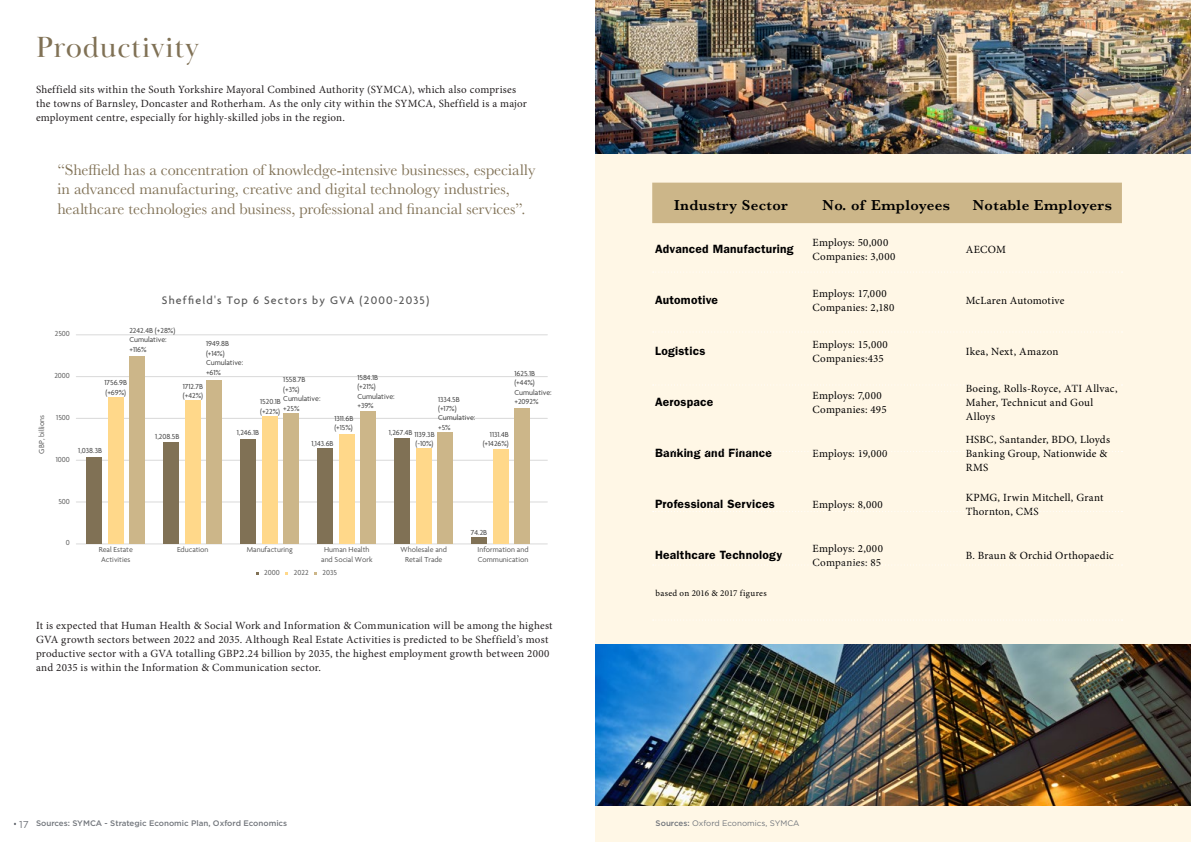
<style>
.page{position:relative;width:1191px;height:842px;background:#fff}
.page>*{position:absolute;margin:0;border:0;box-sizing:border-box;transform-origin:0 0}
.Title_mini{font:30px "Baskerville Display PT";letter-spacing:.025em;color:#807155}
.Highlight_Text{font:16px/19.2px "Baskerville";color:#807155}
.t1{font:600 15px "Baskerville";letter-spacing:.025em;color:#000}
.Body_Text{font:600 12px "ITC Franklin Gothic Std";letter-spacing:.02em;color:#000}
.t2{font:500 11.8px "Agenda";letter-spacing:.1em;color:#595959}
.Body_Text-2{font:11px/14px "Minion Pro";letter-spacing:.02em;color:#231f20}
.Body_Text-3{font:11px/14px "Minion Pro";letter-spacing:.02em;color:#000}
.t3{font:10px "Gotham";color:#72767c}
.Body_Text-4{font:9px "Minion Pro";letter-spacing:.03em;color:#000}
.t4{font:500 8px "Gotham";color:#72767c}
.t5{font:8px "Gotham";color:#72767c}
.t6{font:7.9px/9.4px "Agenda";color:#404040}
.t7{font:7.9px/9.4px "Agenda";color:#595959;text-align:center}
.s1{font-weight:500}
</style>
<div class="page">
<div style="left:595px;top:0;width:596px;height:842px;background:#fff7e6"></div>
<div style="left:652px;top:183px;width:470px;height:40px;background:#ccb689"></div>
<svg style="left:653px;top:451px;width:469px;height:1px"></svg>
<svg style="left:653px;top:511px;width:469px;height:1px"></svg>
<hr style="left:76px;top:502px;width:471px;height:1px;background:#d9d9d9">
<hr style="left:76px;top:460px;width:471px;height:1px;background:#d9d9d9">
<hr style="left:76px;top:418px;width:471px;height:1px;background:#d9d9d9">
<hr style="left:76px;top:376px;width:471px;height:1px;background:#d9d9d9">
<hr style="left:76px;top:335px;width:471px;height:1px;background:#d9d9d9">
<hr style="left:76px;top:544px;width:471px;height:1px;background:#d9d9d9">
<div style="left:471px;top:538px;width:16px;height:6px;background:#807155"></div>
<div style="left:493px;top:449px;width:16px;height:95px;background:#ffd88a"></div>
<div style="left:514px;top:408px;width:16px;height:136px;background:#ccb689"></div>
<div style="left:394px;top:438px;width:16px;height:106px;background:#807155"></div>
<div style="left:416px;top:449px;width:16px;height:95px;background:#ffd88a"></div>
<div style="left:437px;top:432px;width:16px;height:112px;background:#ccb689"></div>
<div style="left:317px;top:448px;width:16px;height:96px;background:#807155"></div>
<div style="left:339px;top:434px;width:16px;height:110px;background:#ffd88a"></div>
<div style="left:360px;top:411px;width:16px;height:133px;background:#ccb689"></div>
<div style="left:240px;top:440px;width:16px;height:104px;background:#807155"></div>
<div style="left:262px;top:417px;width:16px;height:127px;background:#ffd88a"></div>
<div style="left:283px;top:414px;width:16px;height:130px;background:#ccb689"></div>
<div style="left:163px;top:443px;width:16px;height:101px;background:#807155"></div>
<div style="left:185px;top:401px;width:16px;height:143px;background:#ffd88a"></div>
<div style="left:206px;top:381px;width:16px;height:163px;background:#ccb689"></div>
<div style="left:86px;top:457px;width:16px;height:87px;background:#807155"></div>
<div style="left:108px;top:397px;width:16px;height:147px;background:#ffd88a"></div>
<div style="left:129px;top:356px;width:16px;height:188px;background:#ccb689"></div>
<img style="left:595px;top:0;width:596px;height:153px">
<img style="left:595px;top:644px;width:596px;height:162px">
<p class="Title_mini" style="left:36px;top:30px;width:164px">Productivity</p>
<p class="Body_Text-2" style="left:36px;top:82px;width:492px">Sheffield sits within the South Yorkshire Mayoral Combined Authority (SYMCA), which also comprises the towns of Barnsley, Doncaster and Rotherham. As the only city within the SYMCA, Sheffield is a major employment centre, especially for highly-skilled jobs in the region.</p>
<p class="Highlight_Text" style="left:57px;top:161px;width:479px">“Sheffield has a concentration of knowledge-intensive businesses, especially in advanced manufacturing, creative and digital technology industries, healthcare technologies and business, professional and financial services”.</p>
<p class="t7" style="left:37px;top:454px;width:40px;rotate:-90deg">GBP, billions</p>
<p class="t2" style="left:162px;top:293px;width:269px">Sheffield's Top 6 Sectors by GVA (2000-2035)</p>
<p class="t7" style="left:55px;top:330px;width:17px">2500</p>
<p class="t7" style="left:54px;top:371px;width:17px">2000</p>
<p class="t7" style="left:56px;top:413px;width:15px">1500</p>
<p class="t6" style="left:129px;top:326px;width:47px">2242.4B (+28%)<br>Cumulative: +116%</p>
<p class="t6" style="left:206px;top:340px;width:39px">1949.8B (+14%)<br>Cumulative: +61%</p>
<p class="t6" style="left:514px;top:369px;width:39px">1625.1B (+44%)<br>Cumulative: +2092%</p>
<p class="t6" style="left:283px;top:375px;width:39px">1558.7B (+3%)<br>Cumulative: +25%</p>
<p class="t6" style="left:357px;top:373px;width:39px">1584.1B (+21%)<br>Cumulative: +39%</p>
<p class="t6" style="left:105px;top:378px;width:24px">1756.9B (+69%)</p>
<p class="t6" style="left:183px;top:382px;width:22px">1712.7B (+42%)</p>
<p class="t6" style="left:438px;top:395px;width:39px">1334.5B (+17%)<br>Cumulative: +5%</p>
<p class="t6" style="left:260px;top:397px;width:22px">1520.1B (+22%)</p>
<p class="t6" style="left:334px;top:414px;width:21px">1311.6B (+15%)</p>
<p class="t6" style="left:389px;top:428px;width:25px">1,267.4B</p>
<p class="t6" style="left:237px;top:429px;width:24px">1,246.1B</p>
<p class="t6" style="left:414px;top:430px;width:22px">1139.3B (-10%)</p>
<p class="t6" style="left:483px;top:430px;width:28px;text-align:right">1131.4B (+1426%)</p>
<p class="t6" style="left:155px;top:432px;width:26px">1,208.5B</p>
<p class="t6" style="left:311px;top:440px;width:24px">1,143.6B</p>
<p class="t6" style="left:78px;top:447px;width:25px">1,038.3B</p>
<p class="t7" style="left:56px;top:455px;width:16px">1000</p>
<p class="t7" style="left:58px;top:497px;width:13px">500</p>
<p class="t7" style="left:66px;top:539px;width:6px">0</p>
<p class="t6" style="left:471px;top:528px;width:18px">74.2B</p>
<p class="t7" style="left:99px;top:545px;width:36px">Real Estate<br>Activities</p>
<p class="t7" style="left:177px;top:545px;width:33px">Education</p>
<p class="t7" style="left:247px;top:545px;width:47px">Manufacturing</p>
<p class="t7" style="left:321px;top:545px;width:53px">Human Health and Social Work</p>
<p class="t7" style="left:400px;top:545px;width:48px">Wholesale and<br>Retail Trade</p>
<p class="t7" style="left:477px;top:545px;width:52px;text-align:left">Information and<br>Communication</p>
<p class="t7" style="left:264px;top:568px;width:17px">2000</p>
<p class="t7" style="left:294px;top:568px;width:16px">2022</p>
<p class="t7" style="left:322px;top:568px;width:16px">2035</p>
<p class="Body_Text-2" style="left:36px;top:619px;width:518px">It is expected that Human Health &amp; Social Work and Information &amp; Communication will be among the highest GVA growth sectors between 2022 and 2035. Although Real Estate Activities is predicted to be Sheffield’s most productive sector with a GVA totalling GBP2.24 billion by 2035, the highest employment growth between 2000 and 2035 is within the Information &amp; Communication sector.</p>
<p class="t1" style="left:674px;top:194px;width:115px">Industry Sector</p>
<p class="t1" style="left:822px;top:194px;width:129px">No. of Employees</p>
<p class="t1" style="left:973px;top:194px;width:140px">Notable Employers</p>
<p class="Body_Text" style="left:655px;top:242px;width:140px">Advanced Manufacturing</p>
<p class="Body_Text-3" style="left:812px;top:235px;width:84px">Employs: 50,000<br>Companies: 3,000</p>
<p class="Body_Text-3" style="left:965px;top:242px;width:42px">AECOM</p>
<p class="Body_Text" style="left:655px;top:293px;width:64px">Automotive</p>
<p class="Body_Text-3" style="left:812px;top:286px;width:83px">Employs: 17,000<br>Companies: 2,180</p>
<p class="Body_Text-3" style="left:965px;top:293px;width:100px">McLaren Automotive</p>
<p class="Body_Text" style="left:655px;top:344px;width:52px">Logistics</p>
<p class="Body_Text-3" style="left:812px;top:337px;width:77px">Employs: 15,000<br>Companies:435</p>
<p class="Body_Text-3" style="left:965px;top:344px;width:94px">Ikea, Next, Amazon</p>
<p class="Body_Text" style="left:655px;top:395px;width:60px">Aerospace</p>
<p class="Body_Text-3" style="left:812px;top:388px;width:75px">Employs: 7,000<br>Companies: 495</p>
<p class="Body_Text-3" style="left:965px;top:381px;width:153px">Boeing, Rolls-Royce, ATI Allvac,<br>Maher, Technicut and Goul<br>Alloys</p>
<p class="Body_Text" style="left:655px;top:446px;width:118px">Banking and Finance</p>
<p class="Body_Text-3" style="left:812px;top:446px;width:76px">Employs: 19,000</p>
<p class="Body_Text-3" style="left:965px;top:432px;width:146px">HSBC, Santander, BDO, Lloyds<br>Banking Group, Nationwide &amp;<br>RMS</p>
<p class="Body_Text" style="left:655px;top:497px;width:121px">Professional Services</p>
<p class="Body_Text-3" style="left:812px;top:497px;width:72px">Employs: 8,000</p>
<p class="Body_Text-3" style="left:965px;top:490px;width:139px">KPMG, Irwin Mitchell, Grant<br>Thornton, CMS</p>
<p class="Body_Text" style="left:655px;top:548px;width:128px">Healthcare Technology</p>
<p class="Body_Text-3" style="left:812px;top:541px;width:72px">Employs: 2,000<br>Companies: 85</p>
<p class="Body_Text-3" style="left:965px;top:548px;width:150px">B. Braun &amp; Orchid Orthopaedic</p>
<p class="Body_Text-4" style="left:655px;top:587px;width:112px">based on 2016 &amp; 2017 figures</p>
<p class="t3" style="left:19px;top:817px;width:11px">17</p>
<p class="t4" style="left:36px;top:817px;width:253px">Sources: SYMCA - Strategic Economic Plan, Oxford Economics</p>
<p class="t5" style="left:655px;top:817px;width:145px"><span class="s1">Sources:</span> Oxford Economics, SYMCA</p>
</div>
